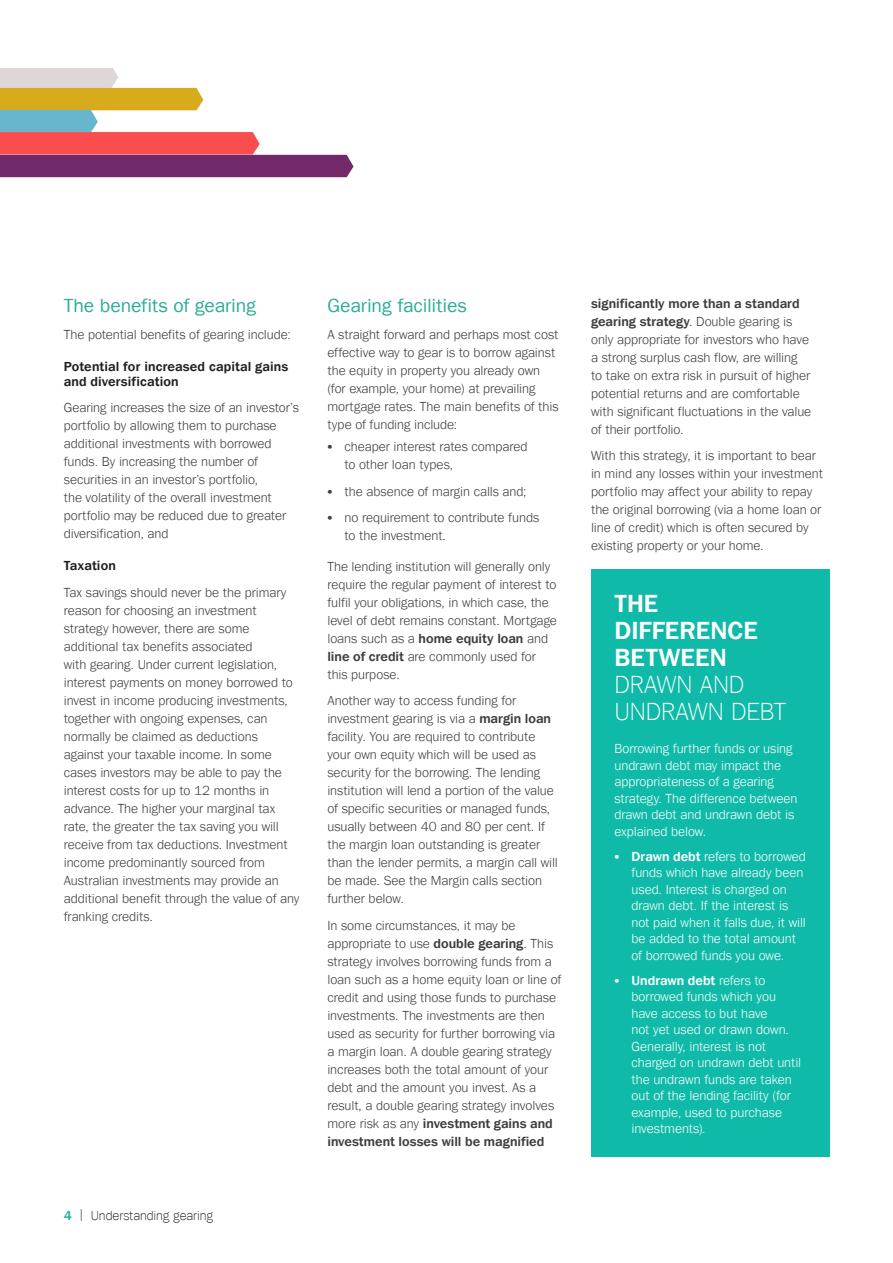
<style>
.page{position:relative;width:893px;height:1263px;background:#fff}
.page>*{position:absolute;margin:0;border:0;box-sizing:border-box;transform-origin:0 0}
.t1{font:700 25.5px/27px "Tee Franklin";color:#fff}
.t2{font:300 25.5px/27px "Tee Franklin";letter-spacing:-.005em;color:#fff}
.t3{font:500 19.5px "Tee Franklin";letter-spacing:-.005em;color:#2dae97}
.t4{font:13.5px/18px "Tee Franklin";color:#3e3e3f}
.t5{font:13.5px/16.5px "Tee Franklin";color:#fff}
.t6{font:700 13.5px/15px "Tee Franklin";letter-spacing:.01em;color:#231f20}
.t7{font:300 13.5px "Tee Franklin";color:#231f20}
.s1{font-weight:700;color:#2dae97}
.s2{font-family:"Charlie Std"}
.s3{font-weight:700}
</style>
<div class="page">
<svg style="left:0;top:68px;width:354px;height:109px"></svg>
<div style="left:591px;top:569px;width:238px;height:588px;background:#10baa8"></div>
<h2 class="t3" style="left:64px;top:294px;width:194px">The benefits of gearing</h2>
<p class="t4" style="left:64px;top:325px;width:229px">The potential benefits of gearing include:</p>
<p class="t6" style="left:64px;top:359px;width:226px">Potential for increased capital gains and diversification</p>
<p class="t4" style="left:64px;top:399px;width:237px">Gearing increases the size of an investor’s portfolio by allowing them to purchase additional investments with borrowed funds. By increasing the number of securities in an investor’s portfolio,<br>the volatility of the overall investment portfolio may be reduced due to greater diversification, and</p>
<p class="t6" style="left:64px;top:558px;width:54px">Taxation</p>
<p class="t4" style="left:64px;top:583px;width:237px">Tax savings should never be the primary reason for choosing an investment strategy however, there are some additional tax benefits associated<br>with gearing. Under current legislation, interest payments on money borrowed to invest in income producing investments, together with ongoing expenses, can normally be claimed as deductions against your taxable income. In some cases investors may be able to pay the interest costs for up to 12 months in advance. The higher your marginal tax rate, the greater the tax saving you will receive from tax deductions. Investment income predominantly sourced from Australian investments may provide an additional benefit through the value of any franking credits.</p>
<p class="t7" style="left:64px;top:1208px;width:151px"><span class="s1">4</span> <span class="s2">|</span> Understanding gearing</p>
<h2 class="t3" style="left:327px;top:294px;width:141px">Gearing facilities</h2>
<p class="t4" style="left:327px;top:325px;width:233px">A straight forward and perhaps most cost effective way to gear is to borrow against the equity in property you already own (for example, your home) at prevailing mortgage rates. The main benefits of this type of funding include:</p>
<p class="t4" style="left:344px;top:437px;width:185px;text-indent:-17px">• cheaper interest rates compared to other loan types,</p>
<p class="t4" style="left:327px;top:482px;width:201px">• the absence of margin calls and;</p>
<p class="t4" style="left:344px;top:508px;width:196px;text-indent:-17px">• no requirement to contribute funds to the investment.</p>
<p class="t4" style="left:327px;top:557px;width:231px">The lending institution will generally only require the regular payment of interest to fulfil your obligations, in which case, the level of debt remains constant. Mortgage loans such as a <span class="s3">home equity loan</span> and <span class="s3">line of credit</span> are commonly used for this purpose.</p>
<p class="t4" style="left:327px;top:692px;width:232px">Another way to access funding for investment gearing is via a <span class="s3">margin loan </span>facility. You are required to contribute your own equity which will be used as security for the borrowing. The lending institution will lend a portion of the value of specific securities or managed funds, usually between 40 and 80 per cent. If the margin loan outstanding is greater than the lender permits, a margin call will be made. See the Margin calls section further below.</p>
<p class="t4" style="left:327px;top:916px;width:235px">In some circumstances, it may be appropriate to use <span class="s3">double gearing</span>. This strategy involves borrowing funds from a loan such as a home equity loan or line of credit and using those funds to purchase investments. The investments are then used as security for further borrowing via a margin loan. A double gearing strategy increases both the total amount of your debt and the amount you invest. As a result, a double gearing strategy involves more risk as any <span class="s3">investment gains and investment losses will be magnified</span></p>
<p class="t4" style="left:591px;top:294px;width:222px"><span class="s3">significantly more than a standard gearing strategy</span>. Double gearing is only appropriate for investors who have a strong surplus cash flow, are willing to take on extra risk in pursuit of higher potential returns and are comfortable with significant fluctuations in the value of their portfolio.</p>
<p class="t4" style="left:591px;top:447px;width:233px">With this strategy, it is important to bear in mind any losses within your investment portfolio may affect your ability to repay the original borrowing (via a home loan or line of credit) which is often secured by existing property or your home.</p>
<h1 class="t1" style="left:614px;top:589px;width:145px">THE<br>DIFFERENCE<br>BETWEEN</h1>
<h1 class="t2" style="left:614px;top:671px;width:173px">DRAWN AND<br>UNDRAWN DEBT</h1>
<p class="t5" style="left:614px;top:740px;width:185px">Borrowing further funds or using undrawn debt may impact the appropriateness of a gearing strategy. The difference between drawn debt and undrawn debt is explained below.</p>
<p class="t5" style="left:631px;top:848px;width:176px;text-indent:-17px">• <span class="s3">Drawn debt</span> refers to borrowed funds which have already been used. Interest is charged on drawn debt. If the interest is not paid when it falls due, it will be added to the total amount of borrowed funds you owe.</p>
<p class="t5" style="left:631px;top:972px;width:171px;text-indent:-17px">• <span class="s3">Undrawn debt</span> refers to borrowed funds which you have access to but have<br>not yet used or drawn down.<br>Generally, interest is not charged on undrawn debt until the undrawn funds are taken out of the lending facility (for example, used to purchase investments).</p>
</div>
